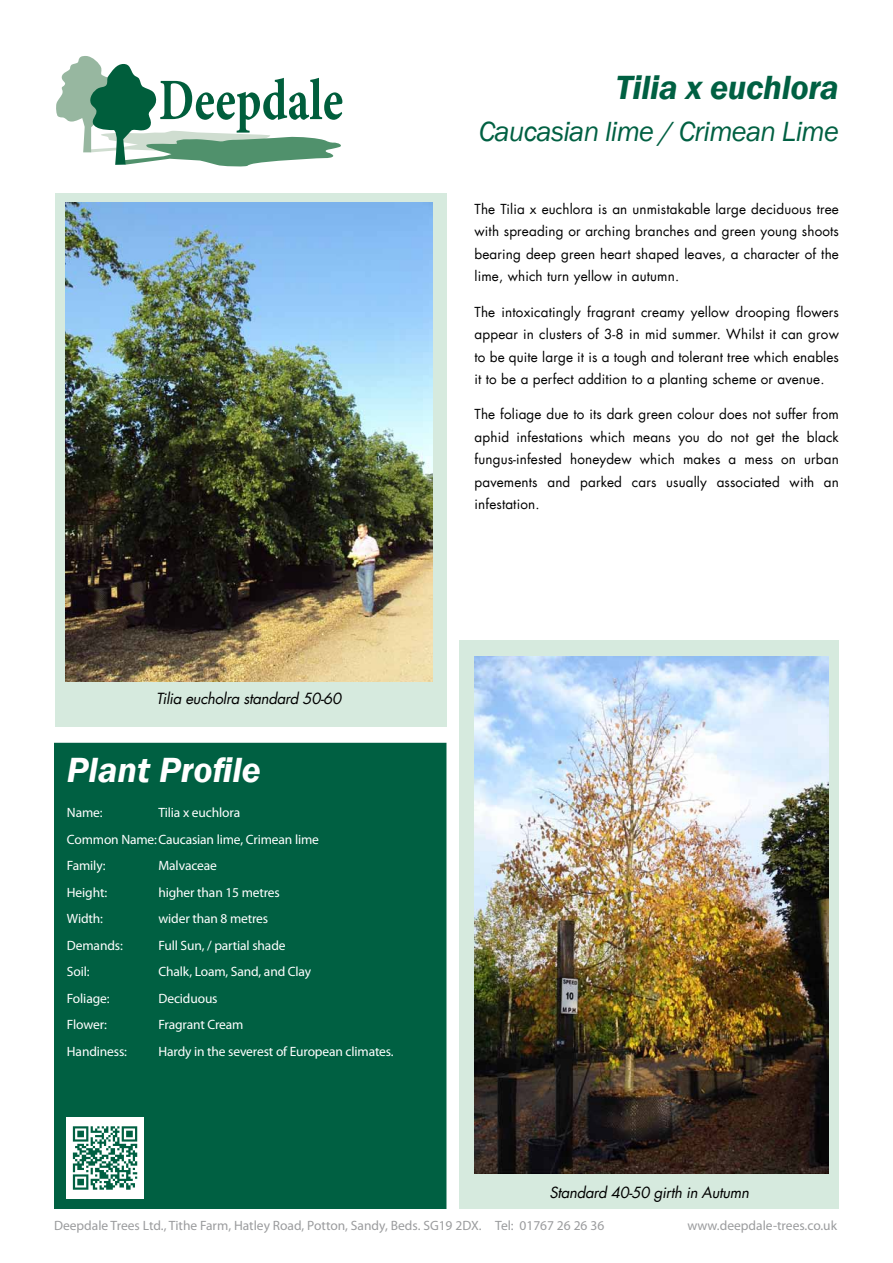
<style>
.page{position:relative;width:893px;height:1263px;background:#fff}
.page>*{position:absolute;margin:0;border:0;box-sizing:border-box;transform-origin:0 0}
.t1{font:italic 600 36px "Franklin Gothic";color:#fff}
.t2{font:italic 600 34.5px "Franklin Gothic";letter-spacing:-.01em;color:#006042}
.t3{font:italic 28.5px "Franklin Gothic";letter-spacing:-.025em;color:#006042}
.t4{font:italic 15px "Futura LT";letter-spacing:-.02em;color:#000}
.t5{font:13.5px/22.5px "Futura LT";letter-spacing:.01em;color:#000;text-align:justify}
.t6{font:13.5px/26.5px "Myriad Pro";letter-spacing:-.01em;color:#fff}
.t7{font:13.5px "Myriad Pro";color:#9b9c9e}
</style>
<div class="page">
<svg style="left:56px;top:56px;width:287px;height:111px"></svg>
<div style="left:55px;top:193px;width:391px;height:534px;background:#d6eade"></div>
<div style="left:459px;top:641px;width:380px;height:568px;background:#d6eade"></div>
<div style="left:54px;top:743px;width:392px;height:466px;background:#006042"></div>
<img style="left:65px;top:203px;width:367px;height:479px">
<img style="left:475px;top:657px;width:353px;height:517px">
<img style="left:67px;top:1117px;width:76px;height:81px">
<svg style="left:70px;top:1123px;width:70px;height:69px"></svg>
<h2 class="t2" style="left:616px;top:65px;width:224px">Tilia x euchlora</h2>
<h3 class="t3" style="left:479px;top:114px;width:362px">Caucasian lime / Crimean Lime</h3>
<p class="t4" style="left:156px;top:689px;width:187px">Tilia eucholra standard 50-60</p>
<h1 class="t1" style="left:67px;top:747px;width:195px">Plant Profile</h1>
<p class="t6" style="left:67px;top:799px;width:37px">Name:</p>
<p class="t6" style="left:67px;top:799px;width:253px;text-indent:92px">Tilia x euchlora<br>Common Name:Caucasian lime, Crimean lime<br>Family:</p>
<p class="t6" style="left:158px;top:852px;width:60px">Malvaceae</p>
<p class="t6" style="left:67px;top:879px;width:42px">Height:</p>
<p class="t6" style="left:158px;top:879px;width:123px">higher than 15 metres</p>
<p class="t6" style="left:67px;top:905px;width:38px">Width:</p>
<p class="t6" style="left:158px;top:905px;width:111px">wider than 8 metres</p>
<p class="t6" style="left:67px;top:932px;width:57px">Demands:</p>
<p class="t6" style="left:158px;top:932px;width:129px">Full Sun, / partial shade</p>
<p class="t6" style="left:67px;top:958px;width:24px">Soil:</p>
<p class="t6" style="left:158px;top:958px;width:154px">Chalk, Loam, Sand, and Clay</p>
<p class="t6" style="left:67px;top:985px;width:44px">Foliage:</p>
<p class="t6" style="left:158px;top:985px;width:61px">Deciduous</p>
<p class="t6" style="left:67px;top:1011px;width:41px">Flower:</p>
<p class="t6" style="left:158px;top:1011px;width:87px">Fragrant Cream</p>
<p class="t6" style="left:67px;top:1038px;width:62px">Handiness:</p>
<p class="t6" style="left:158px;top:1038px;width:237px">Hardy in the severest of European climates.</p>
<p class="t5" style="left:475px;top:198px;width:366px">The Tilia x euchlora is an unmistakable large deciduous tree with spreading or arching branches and green young shoots bearing deep green heart shaped leaves, a character of the lime, which turn yellow in autumn.</p>
<p class="t5" style="left:475px;top:301px;width:366px">The intoxicatingly fragrant creamy yellow drooping flowers appear in clusters of 3-8 in mid summer. Whilst it can grow to be quite large it is a tough and tolerant tree which enables it to be a perfect addition to a planting scheme or avenue.</p>
<p class="t5" style="left:475px;top:403px;width:366px">The foliage due to its dark green colour does not suffer from aphid infestations which means you do not get the black fungus-infested honeydew which makes a mess on urban pavements and parked cars usually associated with an infestation.</p>
<p class="t4" style="left:549px;top:1183px;width:201px">Standard 40-50 girth in Autumn</p>
<p class="t7" style="left:54px;top:1217px;width:552px">Deepdale Trees Ltd., Tithe Farm, Hatley Road, Potton, Sandy, Beds. SG19 2DX. Tel: 01767 26 26 36</p>
<p class="t7" style="left:687px;top:1217px;width:151px">www.deepdale-trees.co.uk</p>
</div>
